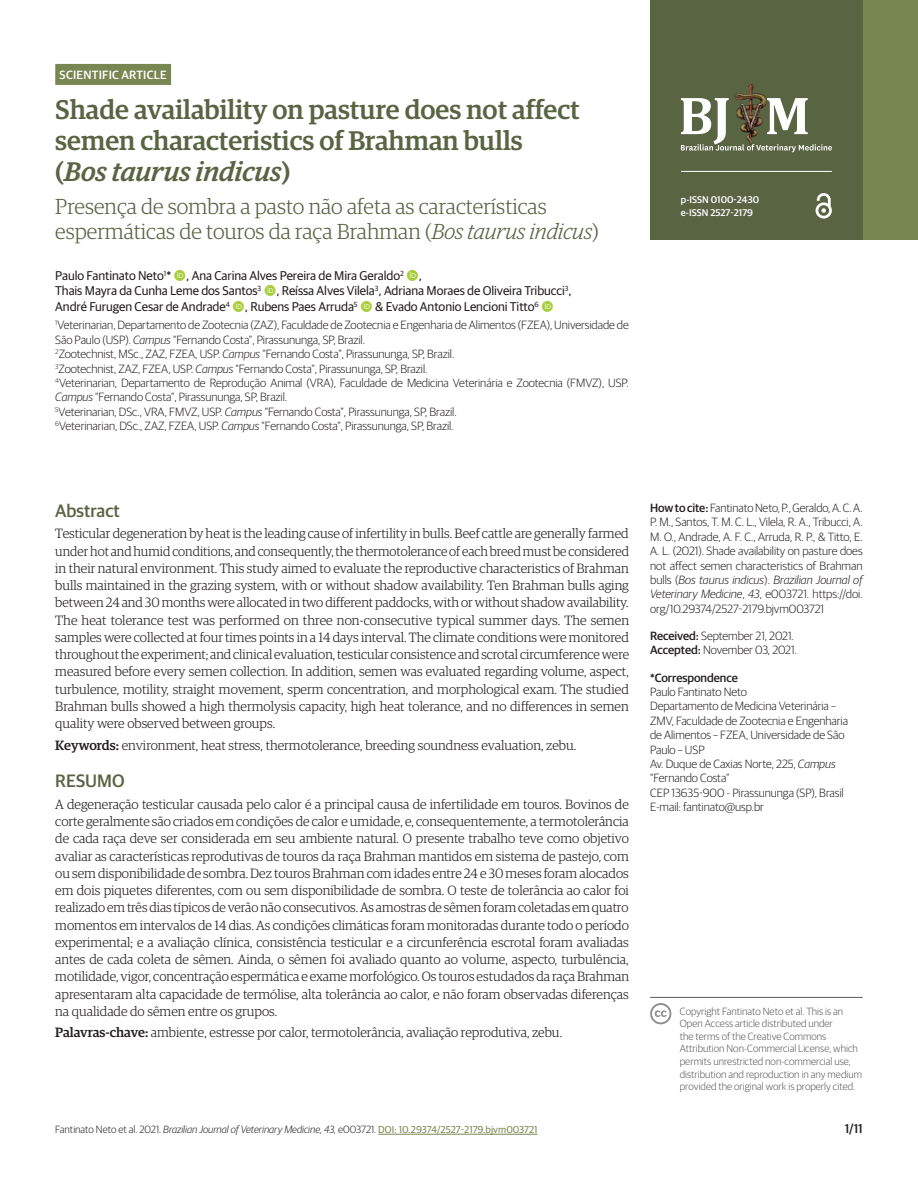
<style>
.page{position:relative;width:918px;height:1188px;background:#fff}
.page>*{position:absolute;margin:0;border:0;box-sizing:border-box;transform-origin:0 0}
.ArticleTitle{font:500 27px/31px "Guardian Egyptian";color:#596443}
.ArticleTitle-Trans1{font:300 21.75px/25px "Guardian Egyptian";color:#596443}
.AbstractTitle{font:500 18px "Guardian Sans";color:#596443}
.AbstractTitle-Trans1{font:500 18px "Guardian Sans";color:#596443}
.Abstract-Trans1{font:300 13.5px/17.2px "Guardian Egyptian";color:#231f20;text-align:justify}
.Abstract{font:300 13.5px/17.2px "Guardian Egyptian";color:#231f20;text-align:justify}
.Keywords-Trans1{font:300 13.5px "Guardian Egyptian";color:#231f20}
.Keywords{font:300 13.5px "Guardian Egyptian";color:#231f20}
.Authors{font:12.75px/15.3px "Guardian Sans";letter-spacing:-.005em;color:#231f20}
.t1{font:500 12.75px "Guardian Sans";color:#231f20}
.Affiliations{font:300 12px/14.4px "Guardian Sans";letter-spacing:-.005em;color:#231f20}
.HowToCite{font:300 12px/14.4px "Guardian Sans";letter-spacing:-.005em;color:#231f20;text-align:justify}
.Correspondence{font:300 12px/14.4px "Guardian Sans";letter-spacing:-.005em;color:#231f20}
.History{font:300 12px "Guardian Sans";letter-spacing:-.005em;color:#231f20}
.t2{font:500 12px "Guardian Sans";letter-spacing:.02em;color:#fff}
.LicenseParaAlt{font:300 10.5px/12.6px "Guardian Sans";color:#57585a}
.t3{font:italic 300 10.5px "Guardian Sans";color:#231f20}
.t4{font:500 9.75px/12.6px "Guardian Sans";color:#fff}
.s1{font-style:italic}
.s2{font-weight:500}
.s3{font-style:normal}
.s4{font-weight:400;font-style:normal;font-size:10.05px;color:#788751}
</style>
<div class="page">
<hr style="left:378px;top:1134px;width:160px;height:1px;background:#788751">
<div style="left:857px;top:0;width:61px;height:240px;background:#788751"></div>
<div style="left:650px;top:0;width:213px;height:240px;background:#596443"></div>
<svg style="left:816px;top:193px;width:16px;height:26px"></svg>
<hr style="left:681px;top:171px;width:151px;height:1px;background:#fff">
<img style="left:734px;top:84px;width:32px;height:14px">
<svg style="left:681px;top:98px;width:151px;height:54px"></svg>
<svg style="left:650px;top:1003px;width:21px;height:21px"></svg>
<div style="left:55px;top:64px;width:116px;height:21px;background:#788751"></div>
<hr style="left:650px;top:997px;width:213px;height:1px;background:#57585a">
<p class="t2" style="left:60px;top:66px;width:109px">SCIENTIFIC ARTICLE</p>
<p class="ArticleTitle" style="left:55px;top:92px;width:526px">Shade availability on pasture does not affect semen characteristics of Brahman bulls (<span class="s1">Bos taurus indicus</span>)</p>
<p class="ArticleTitle-Trans1" style="left:55px;top:193px;width:545px">Presença de sombra a pasto não afeta as características espermáticas de touros da raça Brahman (<span class="s1">Bos taurus indicus</span>)</p>
<p class="Authors" style="left:55px;top:267px;width:518px">Paulo Fantinato Neto<sup>1</sup>* , Ana Carina Alves Pereira de Mira Geraldo<sup>2</sup> ,<br>Thais Mayra da Cunha Leme dos Santos<sup>3</sup> , Reíssa Alves Vilela<sup>3</sup>, Adriana Moraes de Oliveira Tribucci<sup>3</sup>,<br>André Furugen Cesar de Andrade<sup>4</sup> , Rubens Paes Arruda<sup>5</sup></p>
<p class="Authors" style="left:375px;top:298px;width:165px">&amp; Evado Antonio Lencioni Titto<sup>6</sup></p>
<p class="Affiliations" style="left:55px;top:317px;width:575px"><sup>1</sup>Veterinarian, Departamento de Zootecnia (ZAZ), Faculdade de Zootecnia e Engenharia de Alimentos (FZEA), Universidade de<br>São Paulo (USP). <span class="s1">Campus</span> “Fernando Costa”, Pirassununga, SP, Brazil.</p>
<p class="Affiliations" style="left:55px;top:346px;width:401px"><sup>2</sup>Zootechnist, MSc., ZAZ, FZEA, USP. <span class="s1">Campus</span> “Fernando Costa”, Pirassununga, SP, Brazil.</p>
<p class="Affiliations" style="left:55px;top:360px;width:374px"><sup>3</sup>Zootechnist, ZAZ, FZEA, USP. <span class="s1">Campus</span> “Fernando Costa”, Pirassununga, SP, Brazil.</p>
<p class="Affiliations" style="left:55px;top:375px;width:575px"><sup>4</sup>Veterinarian, Departamento de Reprodução Animal (VRA), Faculdade de Medicina Veterinária e Zootecnia (FMVZ), USP.<br><span class="s1">Campus</span> “Fernando Costa”, Pirassununga, SP, Brazil.</p>
<p class="Affiliations" style="left:55px;top:404px;width:403px"><sup>5</sup>Veterinarian, DSc., VRA, FMVZ, USP. <span class="s1">Campus</span> “Fernando Costa”, Pirassununga, SP, Brazil.</p>
<p class="Affiliations" style="left:55px;top:418px;width:400px"><sup>6</sup>Veterinarian, DSc., ZAZ, FZEA, USP. <span class="s1">Campus</span> “Fernando Costa”, Pirassununga, SP, Brazil.</p>
<p class="t4" style="left:681px;top:193px;width:80px">p-ISSN 0100-2430 e-ISSN 2527-2179</p>
<p class="AbstractTitle" style="left:55px;top:498px;width:66px">Abstract</p>
<p class="Abstract" style="left:55px;top:524px;width:575px">Testicular degeneration by heat is the leading cause of infertility in bulls. Beef cattle are generally farmed under hot and humid conditions, and consequently, the thermotolerance of each breed must be considered in their natural environment. This study aimed to evaluate the reproductive characteristics of Brahman bulls maintained in the grazing system, with or without shadow availability. Ten Brahman bulls aging between 24 and 30 months were allocated in two different paddocks, with or without shadow availability.<br>The heat tolerance test was performed on three non-consecutive typical summer days. The semen samples were collected at four times points in a 14 days interval. The climate conditions were monitored throughout the experiment; and clinical evaluation, testicular consistence and scrotal circumference were measured before every semen collection. In addition, semen was evaluated regarding volume, aspect, turbulence, motility, straight movement, sperm concentration, and morphological exam. The studied Brahman bulls showed a high thermolysis capacity, high heat tolerance, and no differences in semen quality were observed between groups.</p>
<p class="Keywords" style="left:55px;top:736px;width:522px"><span class="s2">Keywords:</span> environment, heat stress, thermotolerance, breeding soundness evaluation, zebu.</p>
<p class="AbstractTitle-Trans1" style="left:55px;top:768px;width:71px">RESUMO</p>
<p class="Abstract-Trans1" style="left:55px;top:795px;width:575px">A degeneração testicular causada pelo calor é a principal causa de infertilidade em touros. Bovinos de corte geralmente são criados em condições de calor e umidade, e, consequentemente, a termotolerância de cada raça deve ser considerada em seu ambiente natural. O presente trabalho teve como objetivo avaliar as características reprodutivas de touros da raça Brahman mantidos em sistema de pastejo, com ou sem disponibilidade de sombra. Dez touros Brahman com idades entre 24 e 30 meses foram alocados em dois piquetes diferentes, com ou sem disponibilidade de sombra. O teste de tolerância ao calor foi realizado em três dias típicos de verão não consecutivos. As amostras de sêmen foram coletadas em quatro momentos em intervalos de 14 dias. As condições climáticas foram monitoradas durante todo o período experimental; e a avaliação clínica, consistência testicular e a circunferência escrotal foram avaliadas antes de cada coleta de sêmen. Ainda, o sêmen foi avaliado quanto ao volume, aspecto, turbulência, motilidade, vigor, concentração espermática e exame morfológico. Os touros estudados da raça Brahman apresentaram alta capacidade de termólise, alta tolerância ao calor, e não foram observadas diferenças na qualidade do sêmen entre os grupos.</p>
<p class="Keywords-Trans1" style="left:55px;top:1024px;width:508px"><span class="s2">Palavras-chave:</span> ambiente, estresse por calor, termotolerância, avaliação reprodutiva, zebu.</p>
<p class="HowToCite" style="left:650px;top:500px;width:214px"><span class="s2">How to cite:</span> Fantinato Neto, P., Geraldo, A. C. A.<br>P. M., Santos, T. M. C. L., Vilela, R. A., Tribucci, A.<br>M. O., Andrade, A. F. C., Arruda, R. P., &amp; Titto, E.<br>A. L. (2021). Shade availability on pasture does not affect semen characteristics of Brahman bulls (<span class="s1">Bos taurus indicus</span>). <span class="s1">Brazilian Journal of Veterinary Medicine</span>, <span class="s1">43</span>, e003721. https://doi. org/10.29374/2527-2179.bjvm003721</p>
<p class="History" style="left:650px;top:628px;width:145px"><span class="s2">Received:</span> September 21, 2021.</p>
<p class="History" style="left:650px;top:642px;width:148px"><span class="s2">Accepted:</span> November 03, 2021.</p>
<p class="Correspondence" style="left:650px;top:669px;width:200px"><span class="s2">*Correspondence<br></span>Paulo Fantinato Neto<br>Departamento de Medicina Veterinária –<br>ZMV, Faculdade de Zootecnia e Engenharia de Alimentos – FZEA, Universidade de São<br>Paulo – USP<br>Av. Duque de Caxias Norte, 225, <span class="s1">Campus </span>“Fernando Costa”<br>CEP 13635-900 - Pirassununga (SP), Brasil<br>E-mail: fantinato@usp.br</p>
<p class="LicenseParaAlt" style="left:680px;top:1004px;width:184px">Copyright Fantinato Neto et al. This is an Open Access article distributed under<br>the terms of the Creative Commons Attribution Non-Commercial License, which permits unrestricted non-commercial use, distribution and reproduction in any medium provided the original work is properly cited.</p>
<p class="t3" style="left:55px;top:1122px;width:484px"><span class="s3">Fantinato Neto et al. 2021.</span> Brazilian Journal of Veterinary Medicine, 43, <span class="s3">e003721.</span> <span class="s4">DOI: 10.29374/2527-2179.bjvm003721</span></p>
<p class="t1" style="left:845px;top:1119px;width:19px">1/11</p>
</div>
